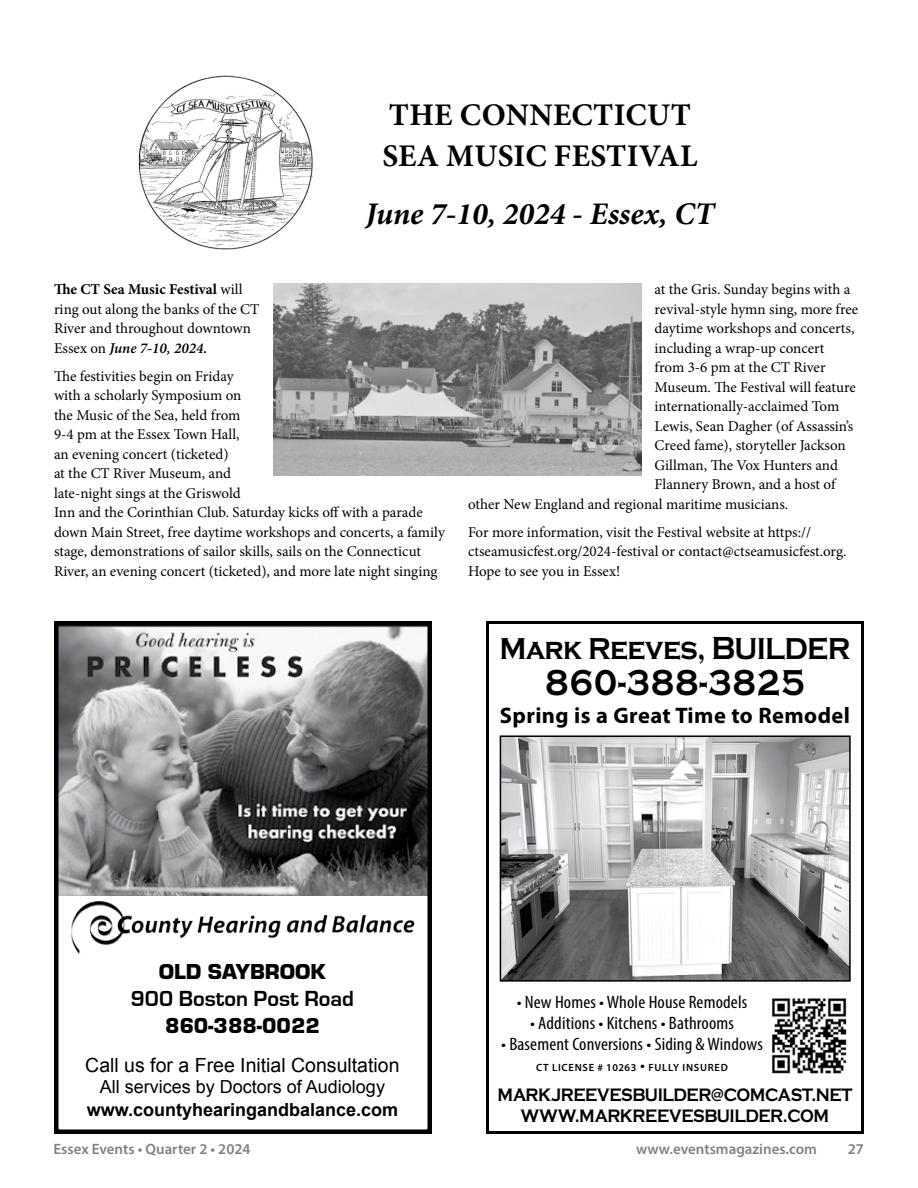
<style>
.page{position:relative;width:918px;height:1188px;background:#fff}
.page>*{position:absolute;margin:0;border:0;box-sizing:border-box;transform-origin:0 0}
.t1{font:700 37.35px "Copperplate";letter-spacing:.04em;color:#000;scale:.87 1}
.t2{font:700 31.5px/41.1px "Minion Pro";letter-spacing:.01em;color:#000}
.t3{font:italic 700 31.5px "Minion Pro";color:#000}
.t4{font:700 31.35px "Copperplate";letter-spacing:-.025em;color:#000;scale:.9 1}
.t5{font:700 22.5px "Myriad Pro";letter-spacing:.02em;color:#000}
.t6{font:22.5px "Eurostile Black DTC";color:#000}
.t7{font:700 22.5px "Eurostile";color:#000}
.t8{font:19.5px "Arial";color:#000}
.t9{font:700 18.6px/21px "Copperplate";letter-spacing:-.03em;color:#000;text-align:center;scale:.87 1}
.t10{font:condensed 18px "Myriad Pro";letter-spacing:.01em;color:#000;scale:1.06 1}
.t11{font:18px "Arial";color:#000}
.t12{font:700 18px "Arial";color:#000}
.t13{font:15px/19.5px "Minion Pro";color:#000}
.t14{font:600 15px "Myriad Pro";color:#808285}
.t15{font:600 10.5px "Myriad Pro";letter-spacing:.07em;color:#000}
.s1{font-weight:700}
.s2{font-weight:600;font-style:italic}
.s3{font-size:33px}
.s4{font-weight:400;font-stretch:condensed;font-size:18px}
</style>
<div class="page">
<div style="left:486px;top:621px;width:378px;height:513px;border:3px solid #000"></div>
<img style="left:503px;top:738px;width:345px;height:241px">
<div style="left:500px;top:735px;width:351px;height:247px;border:2px solid #000"></div>
<img style="left:772px;top:998px;width:75px;height:76px">
<svg style="left:54px;top:621px;width:378px;height:513px"></svg>
<img style="left:66px;top:898px;width:353px;height:57px">
<img style="left:138px;top:75px;width:175px;height:175px">
<img style="left:273px;top:284px;width:368px;height:191px">
<h2 class="t2" style="left:382px;top:94px;width:317px">THE CONNECTICUT<br>SEA MUSIC FESTIVAL</h2>
<h2 class="t3" style="left:366px;top:192px;width:350px">June 7-10, 2024 - Essex, CT</h2>
<p class="t13" style="left:54px;top:280px;width:207px"><span class="s1">The CT Sea Music Festival</span> will ring out along the banks of the CT<br>River and throughout downtown<br>Essex on <span class="s2">June 7-10, 2024.</span></p>
<p class="t13" style="left:54px;top:366px;width:392px">The festivities begin on Friday<br>with a scholarly Symposium on<br>the Music of the Sea, held from<br>9-4 pm at the Essex Town Hall,<br>an evening concert (ticketed)<br>at the CT River Museum, and<br>late-night sings at the Griswold<br>Inn and the Corinthian Club. Saturday kicks off with a parade down Main Street, free daytime workshops and concerts, a family stage, demonstrations of sailor skills, sails on the Connecticut River, an evening concert (ticketed), and more late night singing</p>
<p class="t13" style="left:655px;top:280px;width:197px">at the Gris. Sunday begins with a</p>
<p class="t13" style="left:655px;top:299px;width:205px">revival-style hymn sing, more free</p>
<p class="t13" style="left:655px;top:319px;width:201px">daytime workshops and concerts,</p>
<p class="t13" style="left:655px;top:338px;width:171px">including a wrap-up concert</p>
<p class="t13" style="left:655px;top:358px;width:172px">from 3-6 pm at the CT River</p>
<p class="t13" style="left:655px;top:377px;width:203px">Museum. The Festival will feature</p>
<p class="t13" style="left:655px;top:397px;width:186px">internationally-acclaimed Tom</p>
<p class="t13" style="left:655px;top:416px;width:200px">Lewis, Sean Dagher (of Assassin’s</p>
<p class="t13" style="left:655px;top:436px;width:193px">Creed fame), storyteller Jackson</p>
<p class="t13" style="left:655px;top:455px;width:185px">Gillman, The Vox Hunters and</p>
<p class="t13" style="left:655px;top:475px;width:182px">Flannery Brown, and a host of</p>
<p class="t13" style="left:468px;top:494px;width:322px">other New England and regional maritime musicians.</p>
<p class="t13" style="left:468px;top:522px;width:380px">For more information, visit the Festival website at https:// ctseamusicfest.org/2024-festival or contact@ctseamusicfest.org.<br>Hope to see you in Essex!</p>
<h3 class="t4" style="left:499px;top:631px;width:392px">Mark Reeves, <span class="s3">B</span>UILDER</h3>
<h1 class="t1" style="left:545px;top:662px;width:299px">860-388-3825</h1>
<h3 class="t5" style="left:500px;top:701px;width:352px">Spring is a Great Time to Remodel</h3>
<h3 class="t6" style="left:159px;top:959px;width:169px">OLD SAYBROOK</h3>
<h3 class="t7" style="left:131px;top:986px;width:225px">900 Boston Post Road</h3>
<h3 class="t6" style="left:165px;top:1013px;width:156px">860-388-0022</h3>
<h3 class="t8" style="left:85px;top:1052px;width:316px">Call us for a Free Initial Consultation</h3>
<p class="t11" style="left:100px;top:1075px;width:287px">All services by Doctors of Audiology</p>
<p class="t12" style="left:87px;top:1098px;width:313px">www.countyhearingandbalance.com</p>
<p class="t10" style="left:517px;top:991px;width:219px">• New Homes • Whole House Remodels</p>
<p class="t10" style="left:530px;top:1012px;width:194px">• Additions • Kitchens • Bathrooms</p>
<p class="t10" style="left:501px;top:1033px;width:248px">• Basement Conversions • Siding &amp; Windows</p>
<p class="t15" style="left:536px;top:1060px;width:193px">CT LICENSE # 10263 <span class="s4">•</span> FULLY INSURED</p>
<p class="t9" style="left:498px;top:1084px;width:409px">MARKJREEVESBUILDER@COMCAST.NET<br>WWW.MARKREEVESBUILDER.COM</p>
<p class="t14" style="left:53px;top:1140px;width:199px">Essex Events • Quarter 2 • 2024</p>
<p class="t14" style="left:636px;top:1140px;width:182px">www.eventsmagazines.com</p>
<p class="t14" style="left:848px;top:1140px;width:18px">27</p>
</div>
